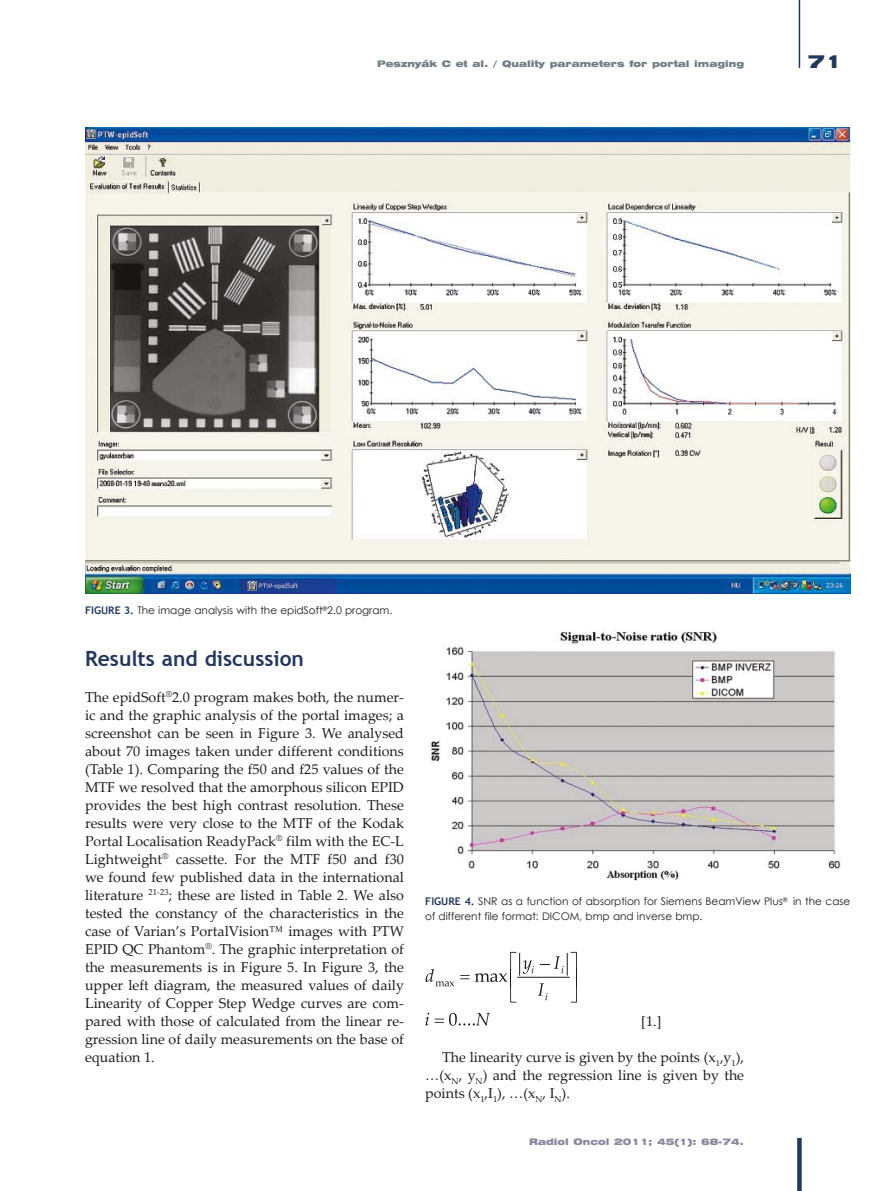
<style>
.page{position:relative;width:893px;height:1191px;background:#fff}
.page>*{position:absolute;margin:0;border:0;box-sizing:border-box;transform-origin:0 0}
.t1{font:700 21px "Trebuchet MS";color:#22375c}
.t2{font:18px "Swiss 721 Black Extended";color:#22375c}
.t3{font:14.25px/18px "Palatino Linotype";color:#1d1d1b;text-align:justify}
.t4{font:10.5px/15px "Century Gothic";color:#1d1d1b}
.t5{font:9px "Swiss 721 Black Extended";color:#717e86}
.t6{font:9px "Swiss 721 Black Extended";color:#8a89a1}
.s1{font-family:"Trebuchet MS";font-weight:700;color:#22375c}
</style>
<div class="page">
<div style="left:797px;top:1138px;width:5px;height:53px;background:#22375c"></div>
<hr style="left:799px;top:0;width:1px;height:68px;background:#22375c">
<svg style="left:425px;top:1012px;width:4px;height:13px"></svg>
<svg style="left:426px;top:968px;width:28px;height:18px"></svg>
<svg style="left:435px;top:1013px;width:55px;height:12px"></svg>
<svg style="left:460px;top:952px;width:117px;height:50px"></svg>
<img style="left:85px;top:128px;width:765px;height:465px">
<img style="left:430px;top:630px;width:411px;height:251px">
<p class="t5" style="left:377px;top:60px;width:368px">Pesznyák C et al. / Quality parameters for portal imaging</p>
<p class="t2" style="left:808px;top:54px;width:36px">71</p>
<p class="t4" style="left:85px;top:602px;width:309px"><span class="s1">FIGURE 3.</span> The image analysis with the epidSoft<sup>®</sup>2.0 program.</p>
<h1 class="t1" style="left:85px;top:646px;width:220px">Results and discussion</h1>
<p class="t3" style="left:85px;top:689px;width:320px">The epidSoft<sup>®</sup>2.0 program makes both, the numer&shy;ic and the graphic analysis of the portal images; a screenshot can be seen in Figure 3. We analysed about 70 images taken under different conditions (Table 1). Comparing the f50 and f25 values of the MTF we resolved that the amorphous silicon EPID provides the best high contrast resolution. These results were very close to the MTF of the Kodak Portal Localisation ReadyPack<sup>®</sup> film with the EC-L Lightweight<sup>®</sup> cassette. For the MTF f50 and f30 we found few published data in the international literature <sup>21-23</sup>; these are listed in Table 2. We also tested the constancy of the characteristics in the case of Varian’s PortalVision™ images with PTW EPID QC Phantom<sup>®</sup>. The graphic interpretation of the measurements is in Figure 5. In Figure 3, the upper left diagram, the measured values of daily Linearity of Copper Step Wedge curves are com&shy;pared with those of calculated from the linear re&shy;gression line of daily measurements on the base of equation 1.</p>
<p class="t4" style="left:425px;top:893px;width:427px"><span class="s1">FIGURE 4.</span> SNR as a function of absorption for Siemens BeamView Plus<sup>®</sup> in the case of different file format: DICOM, bmp and inverse bmp.</p>
<p class="t3" style="left:641px;top:1013px;width:22px">[1.]</p>
<p class="t3" style="left:425px;top:1049px;width:320px;text-indent:17px">The linearity curve is given by the points (x<sub>1</sub>,y<sub>1</sub>), …(x<sub>N</sub>, y<sub>N</sub>) and the regression line is given by the points (x<sub>1</sub>,I<sub>1</sub>), …(x<sub>N</sub>, I<sub>N</sub>).</p>
<p class="t6" style="left:529px;top:1138px;width:217px">Radiol Oncol 2011; 45(1): 68-74.</p>
</div>
